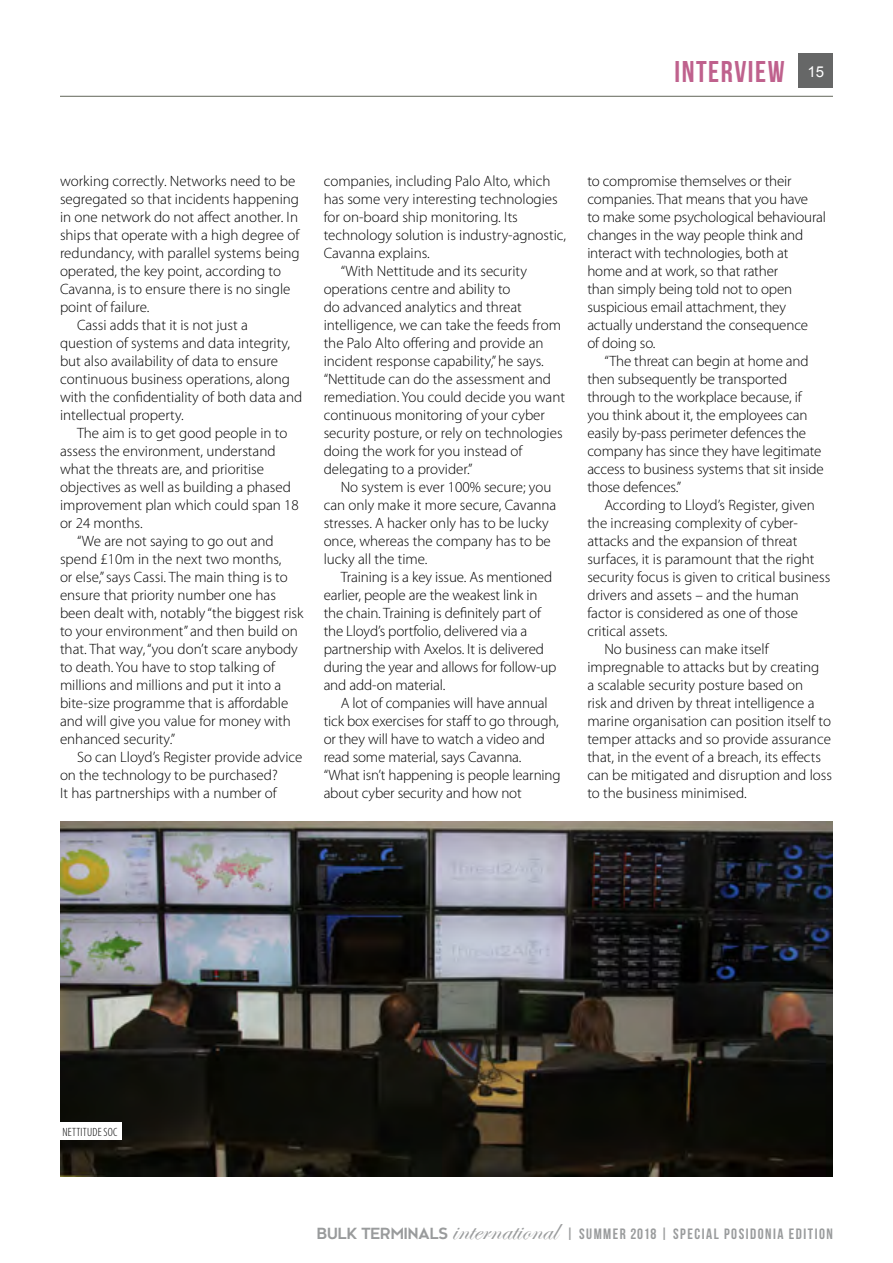
<style>
.page{position:relative;width:893px;height:1263px;background:#fff}
.page>*{position:absolute;margin:0;border:0;box-sizing:border-box;transform-origin:0 0}
.t1{font:30px "Bebas Neue";letter-spacing:.05em;color:#bf618d}
.t2{font:300 15px/18px "Myriad Pro";color:#000}
.t3{font:15px "Bebas Neue";letter-spacing:.1em;color:#999b9c}
.t4{font:15px "Arial";color:#fff}
.t5{font:300 condensed 12px "Myriad Pro";letter-spacing:.02em;color:#000}
.s1{font-family:"Kessel 105";font-weight:700}
.s2{font-family:"Edwardian Script ITC";font-size:30px}
</style>
<div class="page">
<div style="left:798px;top:53px;width:35px;height:35px;background:#666767"></div>
<hr style="left:60px;top:96px;width:773px;height:1px;background:#73776c">
<img style="left:60px;top:821px;width:773px;height:355px">
<div style="left:58px;top:1122px;width:64px;height:18px;background:#fff"></div>
<h1 class="t1" style="left:675px;top:55px;width:111px">INTERVIEW</h1>
<p class="t4" style="left:807px;top:62px;width:18px">15</p>
<p class="t2" style="left:60px;top:172px;width:237px">working correctly. Networks need to be</p>
<p class="t2" style="left:60px;top:190px;width:240px">segregated so that incidents happening</p>
<p class="t2" style="left:60px;top:208px;width:240px">in one network do not affect another. In</p>
<p class="t2" style="left:60px;top:226px;width:241px">ships that operate with a high degree of</p>
<p class="t2" style="left:60px;top:244px;width:241px">redundancy, with parallel systems being</p>
<p class="t2" style="left:60px;top:262px;width:223px">operated, the key point, according to</p>
<p class="t2" style="left:60px;top:280px;width:232px">Cavanna, is to ensure there is no single</p>
<p class="t2" style="left:60px;top:298px;width:91px">point of failure.</p>
<p class="t2" style="left:77px;top:316px;width:172px">Cassi adds that it is not just a</p>
<p class="t2" style="left:60px;top:334px;width:232px">question of systems and data integrity,</p>
<p class="t2" style="left:60px;top:352px;width:219px">but also availability of data to ensure</p>
<p class="t2" style="left:60px;top:370px;width:232px">continuous business operations, along</p>
<p class="t2" style="left:60px;top:388px;width:244px">with the confidentiality of both data and</p>
<p class="t2" style="left:60px;top:406px;width:125px">intellectual property.</p>
<p class="t2" style="left:77px;top:424px;width:212px">The aim is to get good people in to</p>
<p class="t2" style="left:60px;top:442px;width:217px">assess the environment, understand</p>
<p class="t2" style="left:60px;top:460px;width:205px">what the threats are, and prioritise</p>
<p class="t2" style="left:60px;top:478px;width:232px">objectives as well as building a phased</p>
<p class="t2" style="left:60px;top:496px;width:240px">improvement plan which could span 18</p>
<p class="t2" style="left:60px;top:514px;width:84px">or 24 months.</p>
<p class="t2" style="left:77px;top:532px;width:198px">“We are not saying to go out and</p>
<p class="t2" style="left:60px;top:550px;width:223px">spend £10m in the next two months,</p>
<p class="t2" style="left:60px;top:568px;width:229px">or else,” says Cassi. The main thing is to</p>
<p class="t2" style="left:60px;top:586px;width:217px">ensure that priority number one has</p>
<p class="t2" style="left:60px;top:604px;width:245px">been dealt with, notably “the biggest risk</p>
<p class="t2" style="left:60px;top:622px;width:239px">to your environment” and then build on</p>
<p class="t2" style="left:60px;top:640px;width:239px">that. That way, “you don’t scare anybody</p>
<p class="t2" style="left:60px;top:658px;width:217px">to death. You have to stop talking of</p>
<p class="t2" style="left:60px;top:676px;width:223px">millions and millions and put it into a</p>
<p class="t2" style="left:60px;top:694px;width:230px">bite-size programme that is affordable</p>
<p class="t2" style="left:60px;top:712px;width:232px">and will give you value for money with</p>
<p class="t2" style="left:60px;top:730px;width:117px">enhanced security.”</p>
<p class="t2" style="left:77px;top:748px;width:227px">So can Lloyd’s Register provide advice</p>
<p class="t2" style="left:60px;top:766px;width:219px">on the technology to be purchased?</p>
<p class="t2" style="left:60px;top:784px;width:218px">It has partnerships with a number of</p>
<p class="t2" style="left:324px;top:172px;width:228px">companies, including Palo Alto, which</p>
<p class="t2" style="left:324px;top:190px;width:236px">has some very interesting technologies</p>
<p class="t2" style="left:324px;top:208px;width:196px">for on-board ship monitoring. Its</p>
<p class="t2" style="left:324px;top:226px;width:244px">technology solution is industry-agnostic,</p>
<p class="t2" style="left:324px;top:244px;width:108px">Cavanna explains.</p>
<p class="t2" style="left:341px;top:262px;width:188px">“With Nettitude and its security</p>
<p class="t2" style="left:324px;top:280px;width:188px">operations centre and ability to</p>
<p class="t2" style="left:324px;top:298px;width:200px">do advanced analytics and threat</p>
<p class="t2" style="left:324px;top:316px;width:239px">intelligence, we can take the feeds from</p>
<p class="t2" style="left:324px;top:334px;width:221px">the Palo Alto offering and provide an</p>
<p class="t2" style="left:324px;top:352px;width:222px">incident response capability,” he says.</p>
<p class="t2" style="left:324px;top:370px;width:229px">“Nettitude can do the assessment and</p>
<p class="t2" style="left:324px;top:388px;width:243px">remediation. You could decide you want</p>
<p class="t2" style="left:324px;top:406px;width:223px">continuous monitoring of your cyber</p>
<p class="t2" style="left:324px;top:424px;width:240px">security posture, or rely on technologies</p>
<p class="t2" style="left:324px;top:442px;width:200px">doing the work for you instead of</p>
<p class="t2" style="left:324px;top:460px;width:151px">delegating to a provider.”</p>
<p class="t2" style="left:341px;top:478px;width:212px">No system is ever 100% secure; you</p>
<p class="t2" style="left:324px;top:496px;width:234px">can only make it more secure, Cavanna</p>
<p class="t2" style="left:324px;top:514px;width:227px">stresses. A hacker only has to be lucky</p>
<p class="t2" style="left:324px;top:532px;width:229px">once, whereas the company has to be</p>
<p class="t2" style="left:324px;top:550px;width:105px">lucky all the time.</p>
<p class="t2" style="left:341px;top:568px;width:213px">Training is a key issue. As mentioned</p>
<p class="t2" style="left:324px;top:586px;width:215px">earlier, people are the weakest link in</p>
<p class="t2" style="left:324px;top:604px;width:219px">the chain. Training is definitely part of</p>
<p class="t2" style="left:324px;top:622px;width:205px">the Lloyd’s portfolio, delivered via a</p>
<p class="t2" style="left:324px;top:640px;width:222px">partnership with Axelos. It is delivered</p>
<p class="t2" style="left:324px;top:658px;width:234px">during the year and allows for follow-up</p>
<p class="t2" style="left:324px;top:676px;width:123px">and add-on material.</p>
<p class="t2" style="left:341px;top:694px;width:209px">A lot of companies will have annual</p>
<p class="t2" style="left:324px;top:712px;width:237px">tick box exercises for staff to go through,</p>
<p class="t2" style="left:324px;top:730px;width:223px">or they will have to watch a video and</p>
<p class="t2" style="left:324px;top:748px;width:199px">read some material, says Cavanna.</p>
<p class="t2" style="left:324px;top:766px;width:238px">“What isn’t happening is people learning</p>
<p class="t2" style="left:324px;top:784px;width:200px">about cyber security and how not</p>
<p class="t2" style="left:587px;top:172px;width:240px">to compromise themselves or their companies. That means that you have<br>to make some psychological behavioural changes in the way people think and interact with technologies, both at home and at work, so that rather<br>than simply being told not to open suspicious email attachment, they actually understand the consequence<br>of doing so.</p>
<p class="t2" style="left:587px;top:352px;width:238px;text-indent:17px">“The threat can begin at home and then subsequently be transported through to the workplace because, if you think about it, the employees can easily by-pass perimeter defences the company has since they have legitimate access to business systems that sit inside those defences.”</p>
<p class="t2" style="left:604px;top:496px;width:212px">According to Lloyd’s Register, given</p>
<p class="t2" style="left:587px;top:514px;width:212px">the increasing complexity of cyber-</p>
<p class="t2" style="left:587px;top:532px;width:212px">attacks and the expansion of threat</p>
<p class="t2" style="left:587px;top:550px;width:229px">surfaces, it is paramount that the right</p>
<p class="t2" style="left:587px;top:568px;width:244px">security focus is given to critical business</p>
<p class="t2" style="left:587px;top:586px;width:213px">drivers and assets – and the human</p>
<p class="t2" style="left:587px;top:604px;width:212px">factor is considered as one of those</p>
<p class="t2" style="left:587px;top:622px;width:82px">critical assets.</p>
<p class="t2" style="left:604px;top:640px;width:166px">No business can make itself</p>
<p class="t2" style="left:587px;top:658px;width:234px">impregnable to attacks but by creating</p>
<p class="t2" style="left:587px;top:676px;width:217px">a scalable security posture based on</p>
<p class="t2" style="left:587px;top:694px;width:229px">risk and driven by threat intelligence a</p>
<p class="t2" style="left:587px;top:712px;width:245px">marine organisation can position itself to</p>
<p class="t2" style="left:587px;top:730px;width:245px">temper attacks and so provide assurance</p>
<p class="t2" style="left:587px;top:748px;width:235px">that, in the event of a breach, its effects</p>
<p class="t2" style="left:587px;top:766px;width:246px">can be mitigated and disruption and loss</p>
<p class="t2" style="left:587px;top:784px;width:161px">to the business minimised.</p>
<p class="t5" style="left:62px;top:1125px;width:57px">NETTITUDE SOC</p>
<p class="t3" style="left:317px;top:1225px;width:518px"><span class="s1">BULK TERMINALS</span> <span class="s2">international</span> | SUMMER 2018 | SPECIAL POSIDONIA EDITION</p>
</div>
